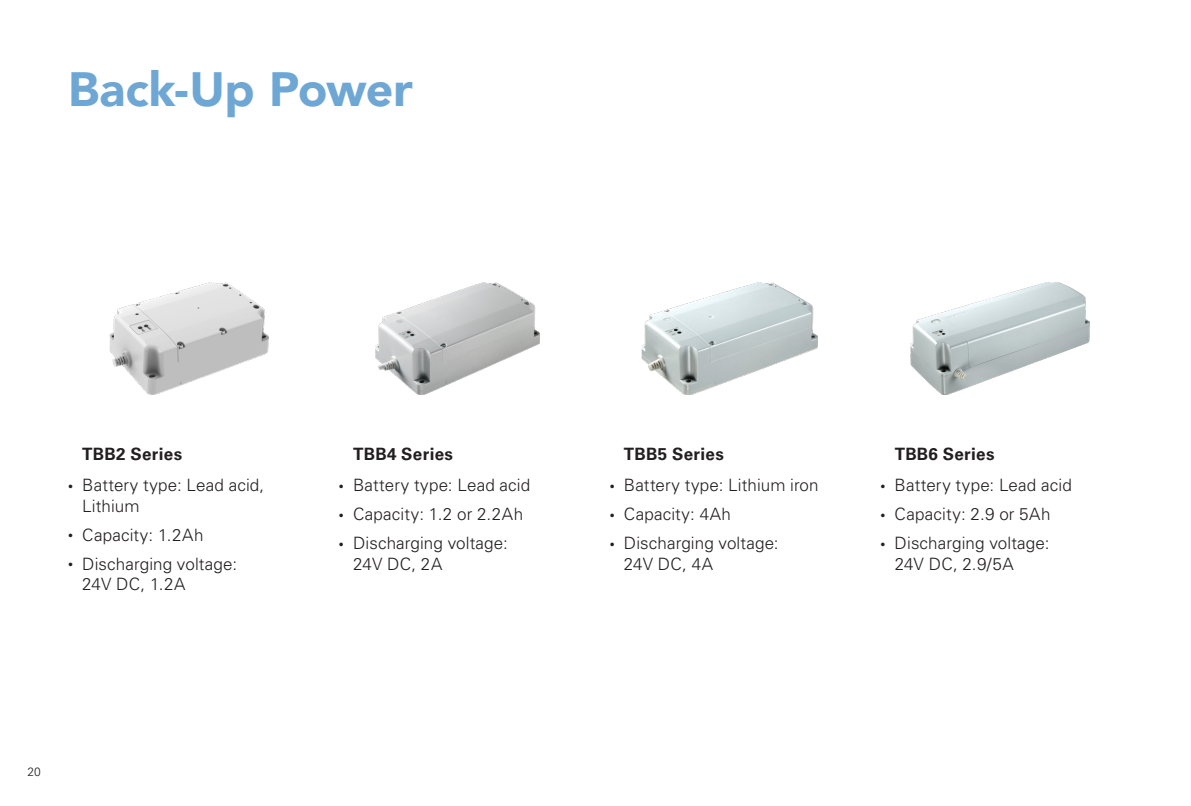
<style>
.page{position:relative;width:1191px;height:806px;background:#fff}
.page>*{position:absolute;margin:0;border:0;box-sizing:border-box;transform-origin:0 0}
._1_1_Page_title_-_OK{font:900 48px "Avenir LT";letter-spacing:-.005em;color:#6fa7d4}
._5_2_PR_-_body{font:300 17px/20.4px "Univers LT Std";letter-spacing:.01em;color:#231f20}
._5_1_PR_-_name{font:700 17px "Univers LT Std";letter-spacing:.015em;color:#231f20}
.t1{font:300 12px "Univers LT Std";color:#231f20}
.s1{font-size:10px}
</style>
<div class="page">
<img style="left:375px;top:282px;width:164px;height:112px">
<img style="left:641px;top:282px;width:176px;height:112px">
<img style="left:910px;top:282px;width:179px;height:112px">
<img style="left:110px;top:282px;width:159px;height:112px">
<p class="_1_1_Page_title_-_OK" style="left:68px;top:60px;width:346px">Back-Up Power</p>
<p class="_5_1_PR_-_name" style="left:82px;top:443px;width:101px">TBB2 Series</p>
<p class="_5_2_PR_-_body" style="left:82px;top:475px;width:184px;text-indent:-14px"><span class="s1">•</span> Battery type: Lead acid,<br>Lithium</p>
<p class="_5_2_PR_-_body" style="left:68px;top:524px;width:137px"><span class="s1">•</span> Capacity: 1.2Ah</p>
<p class="_5_2_PR_-_body" style="left:82px;top:553px;width:156px;text-indent:-14px"><span class="s1">•</span> Discharging voltage:<br>24V DC, 1.2A</p>
<p class="t1" style="left:27px;top:764px;width:15px">20</p>
<p class="_5_1_PR_-_name" style="left:353px;top:443px;width:102px">TBB4 Series</p>
<p class="_5_2_PR_-_body" style="left:339px;top:475px;width:193px"><span class="s1">•</span> Battery type: Lead acid</p>
<p class="_5_2_PR_-_body" style="left:339px;top:504px;width:186px"><span class="s1">•</span> Capacity: 1.2 or 2.2Ah</p>
<p class="_5_2_PR_-_body" style="left:353px;top:532px;width:156px;text-indent:-14px"><span class="s1">•</span> Discharging voltage:<br>24V DC, 2A</p>
<p class="_5_1_PR_-_name" style="left:624px;top:443px;width:102px">TBB5 Series</p>
<p class="_5_2_PR_-_body" style="left:609px;top:475px;width:210px"><span class="s1">•</span> Battery type: Lithium iron</p>
<p class="_5_2_PR_-_body" style="left:609px;top:504px;width:123px"><span class="s1">•</span> Capacity: 4Ah</p>
<p class="_5_2_PR_-_body" style="left:624px;top:532px;width:156px;text-indent:-14px"><span class="s1">•</span> Discharging voltage:<br>24V DC, 4A</p>
<p class="_5_1_PR_-_name" style="left:894px;top:443px;width:101px">TBB6 Series</p>
<p class="_5_2_PR_-_body" style="left:880px;top:475px;width:193px"><span class="s1">•</span> Battery type: Lead acid</p>
<p class="_5_2_PR_-_body" style="left:880px;top:504px;width:171px"><span class="s1">•</span> Capacity: 2.9 or 5Ah</p>
<p class="_5_2_PR_-_body" style="left:894px;top:532px;width:156px;text-indent:-14px"><span class="s1">•</span> Discharging voltage:<br>24V DC, 2.9/5A</p>
</div>
